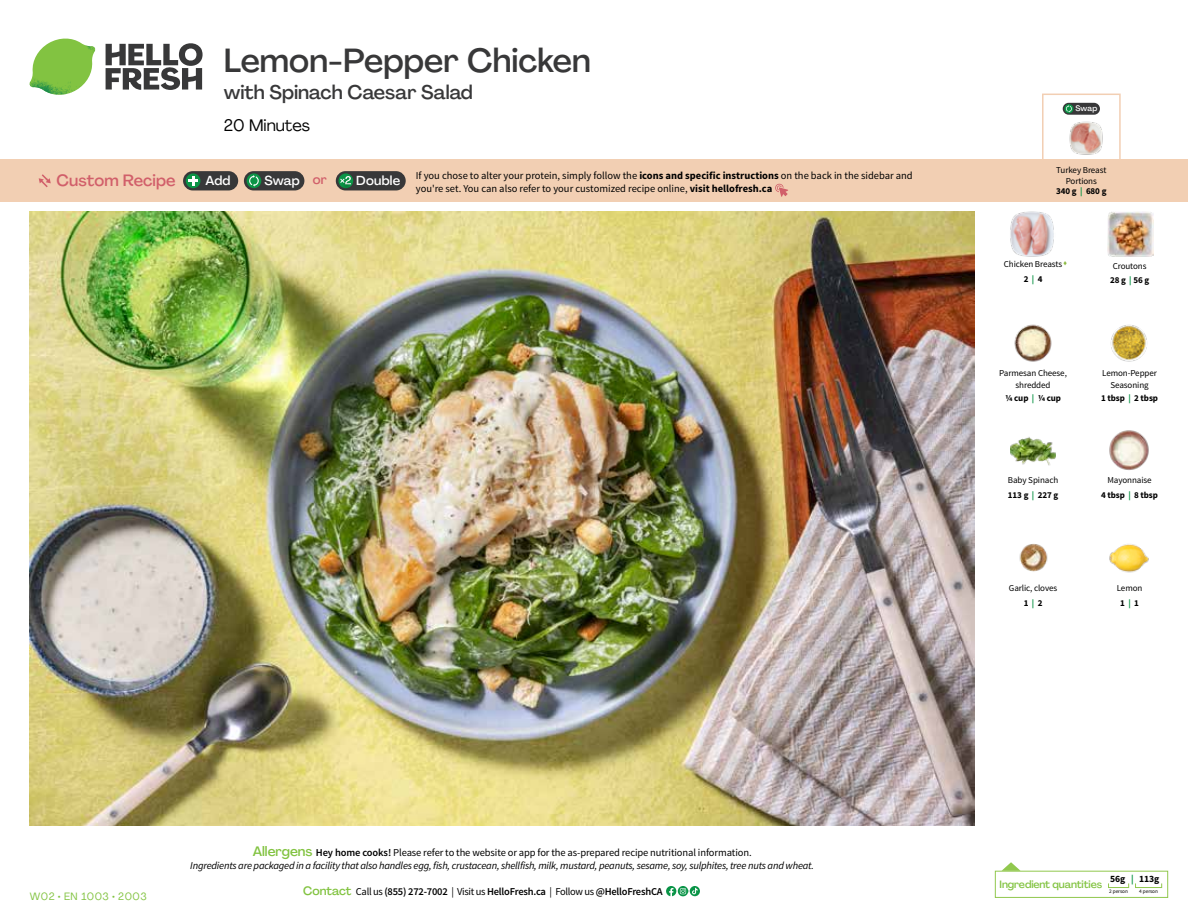
<style>
.page{position:relative;width:1188px;height:918px;background:#fff}
.page>*{position:absolute;margin:0;border:0;box-sizing:border-box;transform-origin:0 0}
.t1{font:500 33px "Agrandir";color:#383839}
.t2{font:500 19.5px "Agrandir";color:#383839}
.t3{font:16.5px "Agrandir";color:#000}
.t4{font:500 16.2px "Agrandir";color:#d15f6a}
.t5{font:500 12.9px "Agrandir";letter-spacing:.015em;color:#fff}
.t6{font:italic 10.5px/13.5px "Source Sans Pro";letter-spacing:-.02em;color:#000;text-align:center}
.t7{font:10.5px "Source Sans Pro";color:#000}
.t8{font:600 10.5px "Source Sans Pro";letter-spacing:-.02em;color:#000}
.t9{font:500 10.5px "Agrandir";letter-spacing:-.01em;color:#82c341}
.t10{font:10.5px "Agrandir";letter-spacing:.05em;color:#82c341}
.t11{font:700 9.6px "Source Sans Pro";color:#000}
.t12{font:9px/14.9px "Source Sans Pro";letter-spacing:-.01em;color:#000;text-align:center}
.t13{font:700 9px "Source Sans Pro";letter-spacing:-.01em;color:#000}
.t14{font:500 7.95px "Agrandir";color:#fff}
.t15{font:5.25px "Source Sans Pro";letter-spacing:-.01em;color:#000}
.s1{color:#d15f6a}
.s2{color:#0b9446}
.s3{font-weight:700}
.s4{font-weight:700;color:#0b9446}
.s5{font-family:"Agrandir";font-weight:500;font-style:normal;font-size:13.5px;color:#82c341}
.s6{font-weight:600;font-style:normal}
.s7{font-style:normal}
.s8{font-family:"Agrandir";font-weight:500;font-size:12px;color:#82c341}
.s9{font-weight:400}
</style>
<div class="page">
<svg style="left:106px;top:43px;width:97px;height:47px"></svg>
<svg style="left:34px;top:39px;width:59px;height:38px"></svg>
<img style="left:65px;top:39px;width:30px;height:25px">
<img style="left:33px;top:60px;width:56px;height:10px">
<img style="left:29px;top:64px;width:58px;height:31px">
<img style="left:64px;top:70px;width:25px;height:24px">
<img style="left:30px;top:211px;width:945px;height:615px">
<svg style="left:690px;top:886px;width:10px;height:10px"></svg>
<svg style="left:666px;top:886px;width:32px;height:10px"></svg>
<svg style="left:1002px;top:862px;width:19px;height:9px"></svg>
<div style="left:995px;top:871px;width:173px;height:27px;border:1px solid #91c84e"></div>
<div style="left:1108px;top:883px;width:21px;height:5px;border:1px solid #91c84e"></div>
<div style="left:1135px;top:883px;width:27px;height:5px;border:1px solid #91c84e"></div>
<img style="left:1065px;top:121px;width:43px;height:39px">
<img style="left:1014px;top:324px;width:38px;height:38px">
<img style="left:1110px;top:325px;width:37px;height:37px">
<img style="left:1011px;top:437px;width:45px;height:29px">
<img style="left:1109px;top:430px;width:40px;height:40px">
<img style="left:1019px;top:544px;width:29px;height:28px">
<img style="left:1109px;top:544px;width:40px;height:29px">
<img style="left:1108px;top:212px;width:45px;height:45px">
<img style="left:1010px;top:212px;width:44px;height:45px">
<div style="left:0;top:160px;width:1188px;height:42px;background:#f2cfb3"></div>
<svg style="left:39px;top:174px;width:12px;height:13px"></svg>
<div style="left:336px;top:171px;width:70px;height:19px;background:#383839;border-radius:10px"></div>
<svg style="left:338px;top:173px;width:15px;height:15px"></svg>
<div style="left:341px;top:180px;width:11px;height:11px;background:#000;opacity:.35"></div>
<svg style="left:339px;top:176px;width:12px;height:8px"></svg>
<div style="left:244px;top:171px;width:60px;height:19px;background:#383839;border-radius:10px"></div>
<div style="left:247px;top:173px;width:14px;height:15px;background:#0b9446;border-radius:50%"></div>
<svg style="left:249px;top:175px;width:10px;height:12px"></svg>
<div style="left:183px;top:171px;width:55px;height:19px;background:#383839;border-radius:10px"></div>
<div style="left:186px;top:173px;width:14px;height:15px;background:#0b9446;border-radius:50%"></div>
<svg style="left:188px;top:176px;width:10px;height:10px"></svg>
<svg style="left:775px;top:183px;width:13px;height:14px"></svg>
<div style="left:1042px;top:94px;width:79px;height:69px;border:2px solid #f2cfb3"></div>
<div style="left:1063px;top:103px;width:37px;height:12px;background:#383839;border-radius:6px"></div>
<svg style="left:1064px;top:104px;width:9px;height:9px"></svg>
<svg style="left:1066px;top:105px;width:6px;height:7px"></svg>
<h3 class="t4" style="left:56px;top:170px;width:121px">Custom Recipe</h3>
<h1 class="t1" style="left:224px;top:40px;width:369px">Lemon-Pepper Chicken</h1>
<h2 class="t2" style="left:224px;top:80px;width:251px">with Spinach Caesar Salad</h2>
<h3 class="t3" style="left:224px;top:115px;width:88px">20 Minutes</h3>
<p class="t14" style="left:1075px;top:104px;width:24px">Swap</p>
<p class="t5" style="left:205px;top:172px;width:27px">Add</p>
<p class="t5" style="left:264px;top:172px;width:64px">Swap <span class="s1">or</span></p>
<p class="t5" style="left:356px;top:172px;width:45px">Double</p>
<p class="t12" style="left:1056px;top:164px;width:52px;line-height:11.6px">Turkey Breast<br>Portions</p>
<p class="t13" style="left:1056px;top:185px;width:52px">340 g <span class="s2">|</span> 680 g</p>
<p class="t7" style="left:416px;top:169px;width:498px">If you chose to alter your protein, simply follow the <span class="s3">icons and specific instructions</span> on the back in the sidebar and</p>
<p class="t7" style="left:416px;top:182px;width:358px">you're set. You can also refer to your customized recipe online, <span class="s3">visit hellofresh.ca</span></p>
<p class="t12" style="left:1004px;top:257px;width:60px">Chicken Breasts<br><span class="s3">2</span> <span class="s4">|</span> <span class="s3">4</span></p>
<p class="t12" style="left:1110px;top:258px;width:41px;text-align:left">Croutons<br><span class="s3">28 g</span> <span class="s4">|</span> <span class="s3">56 g</span></p>
<p class="t12" style="left:999px;top:367px;width:69px;line-height:11.6px">Parmesan Cheese, shredded</p>
<p class="t13" style="left:1005px;top:393px;width:58px">1/4 cup <span class="s2">|</span> 1/4 cup</p>
<p class="t12" style="left:1102px;top:367px;width:56px;line-height:11.6px">Lemon-Pepper<br>Seasoning</p>
<p class="t13" style="left:1101px;top:393px;width:58px">1 tbsp <span class="s2">|</span> 2 tbsp</p>
<p class="t12" style="left:1008px;top:473px;width:52px;text-align:left">Baby Spinach<br><span class="s3">113 g</span> <span class="s4">|</span> <span class="s3">227 g</span></p>
<p class="t12" style="left:1101px;top:473px;width:58px">Mayonnaise<br><span class="s3">4 tbsp</span> <span class="s4">|</span> <span class="s3">8 tbsp</span></p>
<p class="t12" style="left:1009px;top:581px;width:50px">Garlic, cloves<br><span class="s3">1</span> <span class="s4">|</span> <span class="s3">2</span></p>
<p class="t12" style="left:1117px;top:581px;width:27px">Lemon<br><span class="s3">1</span> <span class="s4">|</span> <span class="s3">1</span></p>
<p class="t10" style="left:30px;top:890px;width:118px">W02 • EN 1003 • 2003</p>
<p class="t6" style="left:190px;top:846px;width:625px"><span class="s5">Allergens</span> <span class="s6">Hey home cooks!</span> <span class="s7">Please refer to the website or app for the as-prepared recipe nutritional information.<br></span>Ingredients are packaged in a facility that also handles egg, fish, crustacean, shellfish, milk, mustard, peanuts, sesame, soy, sulphites, tree nuts and wheat.</p>
<p class="t8" style="left:303px;top:885px;width:361px"><span class="s8">Contact</span> <span class="s9">Call us</span> (855) 272-7002 <span class="s9">| Visit us</span> HelloFresh.ca <span class="s9">| Follow us</span> @HelloFreshCA</p>
<p class="t11" style="left:1110px;top:873px;width:50px">56g <span class="s2">|</span> 113g</p>
<p class="t15" style="left:1109px;top:888px;width:20px">2 person</p>
<p class="t15" style="left:1139px;top:888px;width:20px">4 person</p>
<p class="t9" style="left:1000px;top:878px;width:104px">Ingredient quantities</p>
</div>
